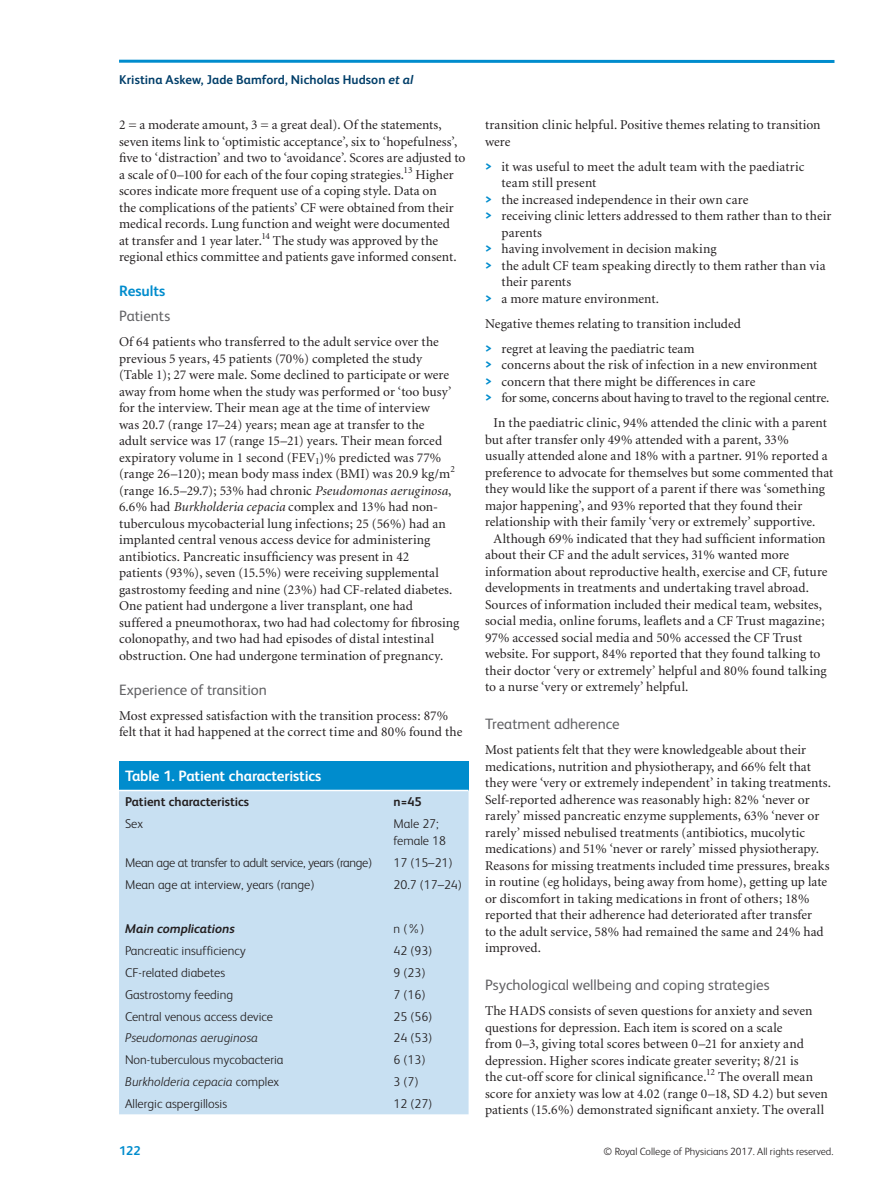
<style>
.page{position:relative;width:893px;height:1191px;background:#fff}
.page>*{position:absolute;margin:0;border:0;box-sizing:border-box;transform-origin:0 0}
.t1{font:15px "FS Albert";letter-spacing:-.005em;color:#636366}
.t2{font:700 15px "FS Albert";letter-spacing:-.01em;color:#fff}
.t3{font:700 15px "FS Albert";letter-spacing:-.005em;color:#008ccd}
.t4{font:13.5px/16.5px "Minion";letter-spacing:.005em;color:#231f20}
.t5{font:300 12.75px/16.5px "FS Albert";color:#231f20}
.t6{font:italic 300 12.75px "FS Albert";color:#231f20}
.t7{font:700 12.75px "FS Albert";letter-spacing:.01em;color:#003e69}
.t8{font:300 12.75px "FS Albert";letter-spacing:-.025em;color:#231f20}
.t9{font:700 12.75px "FS Albert";color:#231f20}
.t10{font:italic 700 12.75px "FS Albert";color:#231f20}
.t11{font:700 12.75px "FS Albert";color:#008ccd}
.t12{font:300 10.5px "FS Albert";color:#231f20}
.s1{font-style:italic}
.s2{font-style:normal}
.s3{font-family:"FS Albert";font-weight:700;color:#008ccd}
</style>
<div class="page">
<hr style="left:119px;top:60px;width:715px;height:3px;background:#008ccd">
<div style="left:119px;top:761px;width:350px;height:29px;background:#008ccd"></div>
<div style="left:119px;top:791px;width:350px;height:323px;background:#c8e0f2"></div>
<hr style="left:119px;top:789px;width:350px;height:2px;background:#fff">
<p class="t7" style="left:119px;top:74px;width:296px">Kristina Askew, Jade Bamford, Nicholas Hudson <span class="s1">et al</span></p>
<p class="t4" style="left:119px;top:118px;width:348px">2 = a moderate amount, 3 = a great deal). Of the statements, seven items link to ‘optimistic acceptance’, six to ‘hopefulness’, five to ‘distraction’ and two to ‘avoidance’. Scores are adjusted to a scale of 0–100 for each of the four coping strategies. <sup>13</sup> Higher scores indicate more frequent use of a coping style. Data on<br>the complications of the patients’ CF were obtained from their medical records. Lung function and weight were documented<br>at transfer and 1 year later. <sup>14</sup> The study was approved by the regional ethics committee and patients gave informed consent.</p>
<p class="t3" style="left:119px;top:285px;width:48px">Results</p>
<p class="t1" style="left:119px;top:311px;width:53px">Patients</p>
<p class="t4" style="left:119px;top:335px;width:342px">Of 64 patients who transferred to the adult service over the previous 5 years, 45 patients (70%) completed the study (Table 1 ); 27 were male. Some declined to participate or were away from home when the study was performed or ‘too busy’ for the interview. Their mean age at the time of interview<br>was 20.7 (range 17–24) years; mean age at transfer to the<br>adult service was 17 (range 15–21) years. Their mean forced expiratory volume in 1 second (FEV <sub>1</sub> )% predicted was 77% (range 26–120); mean body mass index (BMI) was 20.9 kg/m <sup>2 </sup>(range 16.5–29.7); 53% had chronic <span class="s1">Pseudomonas aeruginosa</span> , 6.6% had <span class="s1">Burkholderia cepacia</span> complex and 13% had non&shy;tuberculous mycobacterial lung infections; 25 (56%) had an implanted central venous access device for administering antibiotics. Pancreatic insufficiency was present in 42<br>patients (93%), seven (15.5%) were receiving supplemental gastrostomy feeding and nine (23%) had CF-related diabetes.<br>One patient had undergone a liver transplant, one had suffered a pneumothorax, two had had colectomy for fibrosing colonopathy, and two had had episodes of distal intestinal obstruction. One had undergone termination of pregnancy.</p>
<p class="t1" style="left:119px;top:684px;width:149px">Experience of transition</p>
<p class="t4" style="left:119px;top:708px;width:345px">Most expressed satisfaction with the transition process: 87% felt that it had happened at the correct time and 80% found the</p>
<p class="t2" style="left:125px;top:770px;width:198px">Table 1. Patient characteristics</p>
<p class="t9" style="left:125px;top:797px;width:126px">Patient characteristics</p>
<p class="t9" style="left:394px;top:797px;width:30px">n=45</p>
<p class="t5" style="left:125px;top:817px;width:20px">Sex</p>
<p class="t5" style="left:394px;top:817px;width:54px">Male 27; female 18</p>
<p class="t8" style="left:125px;top:858px;width:249px">Mean age at transfer to adult service, years (range)</p>
<p class="t5" style="left:394px;top:855px;width:60px">17 (15–21)</p>
<p class="t5" style="left:125px;top:877px;width:191px">Mean age at interview, years (range)</p>
<p class="t5" style="left:394px;top:877px;width:70px">20.7 (17–24)</p>
<p class="t10" style="left:125px;top:923px;width:111px">Main complications</p>
<p class="t5" style="left:394px;top:921px;width:32px">n (%)</p>
<p class="t5" style="left:125px;top:943px;width:122px">Pancreatic insufficiency</p>
<p class="t5" style="left:394px;top:943px;width:40px">42 (93)</p>
<p class="t5" style="left:125px;top:965px;width:102px">CF-related diabetes</p>
<p class="t5" style="left:394px;top:965px;width:33px">9 (23)</p>
<p class="t5" style="left:125px;top:987px;width:110px">Gastrostomy feeding</p>
<p class="t5" style="left:394px;top:987px;width:33px">7 (16)</p>
<p class="t5" style="left:125px;top:1009px;width:150px">Central venous access device</p>
<p class="t5" style="left:394px;top:1009px;width:40px">25 (56)</p>
<p class="t6" style="left:125px;top:1033px;width:134px">Pseudomonas aeruginosa</p>
<p class="t5" style="left:394px;top:1031px;width:40px">24 (53)</p>
<p class="t5" style="left:125px;top:1053px;width:160px">Non-tuberculous mycobacteria</p>
<p class="t5" style="left:394px;top:1053px;width:33px">6 (13)</p>
<p class="t6" style="left:125px;top:1077px;width:156px">Burkholderia cepacia <span class="s2">complex</span></p>
<p class="t5" style="left:394px;top:1075px;width:27px">3 (7)</p>
<p class="t5" style="left:125px;top:1097px;width:104px">Allergic aspergillosis</p>
<p class="t5" style="left:394px;top:1097px;width:40px">12 (27)</p>
<p class="t4" style="left:485px;top:118px;width:337px">transition clinic helpful. Positive themes relating to transition were</p>
<p class="t4" style="left:485px;top:159px;width:321px"><span class="s3">&gt;</span> it was useful to meet the adult team with the paediatric</p>
<p class="t4" style="left:502px;top:176px;width:96px">team still present</p>
<p class="t4" style="left:485px;top:192px;width:265px"><span class="s3">&gt;</span> the increased independence in their own care</p>
<p class="t4" style="left:485px;top:209px;width:348px"><span class="s3">&gt;</span> receiving clinic letters addressed to them rather than to their</p>
<p class="t4" style="left:502px;top:225px;width:42px">parents</p>
<p class="t4" style="left:485px;top:242px;width:233px"><span class="s3">&gt;</span> having involvement in decision making</p>
<p class="t4" style="left:485px;top:258px;width:342px"><span class="s3">&gt;</span> the adult CF team speaking directly to them rather than via</p>
<p class="t4" style="left:502px;top:275px;width:71px">their parents</p>
<p class="t4" style="left:485px;top:291px;width:175px"><span class="s3">&gt;</span> a more mature environment.</p>
<p class="t4" style="left:485px;top:312px;width:257px;line-height:25px">Negative themes relating to transition included <span class="s3">&gt;</span> regret at leaving the paediatric team</p>
<p class="t4" style="left:485px;top:358px;width:346px"><span class="s3">&gt;</span> concerns about the risk of infection in a new environment<br><span class="s3">&gt;</span> concern that there might be differences in care<br><span class="s3">&gt;</span> for some, concerns about having to travel to the regional centre.</p>
<p class="t4" style="left:485px;top:416px;width:350px;text-indent:9px">In the paediatric clinic, 94% attended the clinic with a parent but after transfer only 49% attended with a parent, 33%<br>usually attended alone and 18% with a partner. 91% reported a preference to advocate for themselves but some commented that they would like the support of a parent if there was ‘something major happening’, and 93% reported that they found their relationship with their family ‘very or extremely’ supportive.</p>
<p class="t4" style="left:485px;top:531px;width:344px;text-indent:9px">Although 69% indicated that they had sufficient information about their CF and the adult services, 31% wanted more information about reproductive health, exercise and CF, future developments in treatments and undertaking travel abroad.<br>Sources of information included their medical team, websites, social media, online forums, leaflets and a CF Trust magazine; 97% accessed social media and 50% accessed the CF Trust website. For support, 84% reported that they found talking to their doctor ‘very or extremely’ helpful and 80% found talking to a nurse ‘very or extremely’ helpful.</p>
<p class="t1" style="left:485px;top:719px;width:136px">Treatment adherence</p>
<p class="t4" style="left:485px;top:743px;width:348px">Most patients felt that they were knowledgeable about their medications, nutrition and physiotherapy, and 66% felt that they were ‘very or extremely independent’ in taking treatments.<br>Self-reported adherence was reasonably high: 82% ‘never or rarely’ missed pancreatic enzyme supplements, 63% ‘never or rarely’ missed nebulised treatments (antibiotics, mucolytic medications) and 51% ‘never or rarely’ missed physiotherapy.<br>Reasons for missing treatments included time pressures, breaks in routine (eg holidays, being away from home), getting up late or discomfort in taking medications in front of others; 18% reported that their adherence had deteriorated after transfer<br>to the adult service, 58% had remained the same and 24% had improved.</p>
<p class="t1" style="left:485px;top:980px;width:286px">Psychological wellbeing and coping strategies</p>
<p class="t4" style="left:485px;top:1003px;width:344px">The HADS consists of seven questions for anxiety and seven questions for depression. Each item is scored on a scale<br>from 0–3, giving total scores between 0–21 for anxiety and depression. Higher scores indicate greater severity; 8/21 is<br>the cut-off score for clinical significance. <sup>12</sup> The overall mean score for anxiety was low at 4.02 (range 0–18, SD 4.2) but seven patients (15.6%) demonstrated significant anxiety. The overall</p>
<p class="t11" style="left:119px;top:1145px;width:23px">122</p>
<p class="t12" style="left:604px;top:1147px;width:231px">© Royal College of Physicians 2017. All rights reserved.</p>
</div>
